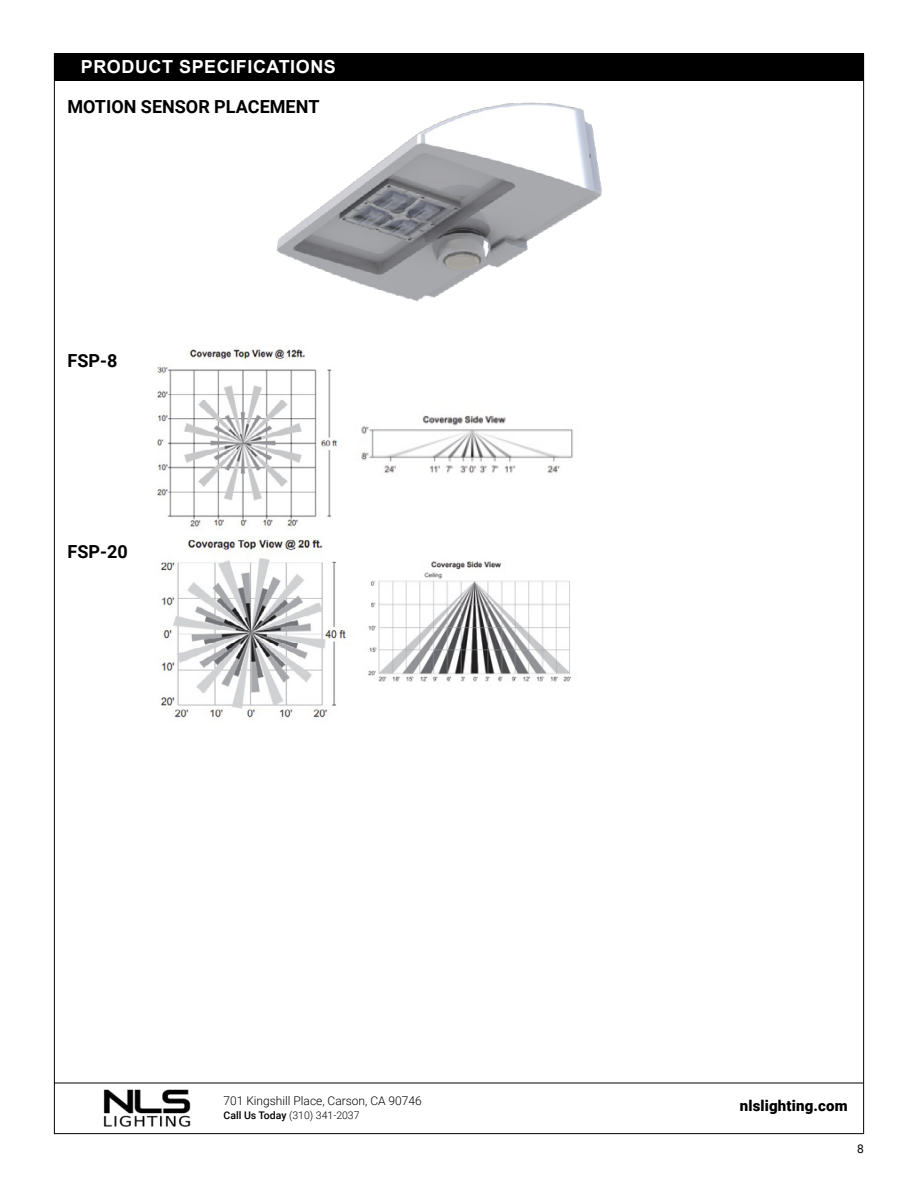
<style>
.page{position:relative;width:918px;height:1188px;background:#fff}
.page>*{position:absolute;margin:0;border:0;box-sizing:border-box;transform-origin:0 0}
.t1{font:700 18px "Roboto";color:#000}
.t2{font:700 18px "Arial";letter-spacing:.03em;color:#fff}
.t3{font:900 15px "Roboto";letter-spacing:.01em;color:#000}
.t4{font:300 12px "Roboto";color:#000}
.t5{font:12px "Roboto";color:#000}
.t6{font:300 10.5px "Roboto";color:#000}
.s1{font-weight:500}
</style>
<div class="page">
<img style="left:103px;top:1089px;width:88px;height:38px">
<hr style="left:54px;top:1083px;width:809px;height:1px;background:#000">
<img style="left:276px;top:102px;width:326px;height:200px">
<img style="left:157px;top:349px;width:181px;height:181px">
<img style="left:361px;top:415px;width:213px;height:59px">
<img style="left:160px;top:537px;width:188px;height:184px">
<img style="left:368px;top:561px;width:203px;height:121px">
<div style="left:54px;top:53px;width:810px;height:28px;background:#000"></div>
<h1 class="t2" style="left:81px;top:54px;width:257px">PRODUCT SPECIFICATIONS</h1>
<h1 class="t1" style="left:68px;top:94px;width:254px">MOTION SENSOR PLACEMENT</h1>
<h1 class="t1" style="left:68px;top:348px;width:51px">FSP-8</h1>
<h1 class="t1" style="left:68px;top:539px;width:62px">FSP-20</h1>
<p class="t4" style="left:224px;top:1092px;width:200px">701 Kingshill Place, Carson, CA 90746</p>
<p class="t6" style="left:224px;top:1108px;width:138px"><span class="s1">Call Us Today</span> (310) 341-2037</p>
<p class="t3" style="left:740px;top:1095px;width:109px">nlslighting.com</p>
<p class="t5" style="left:857px;top:1141px;width:8px">8</p>
</div>
